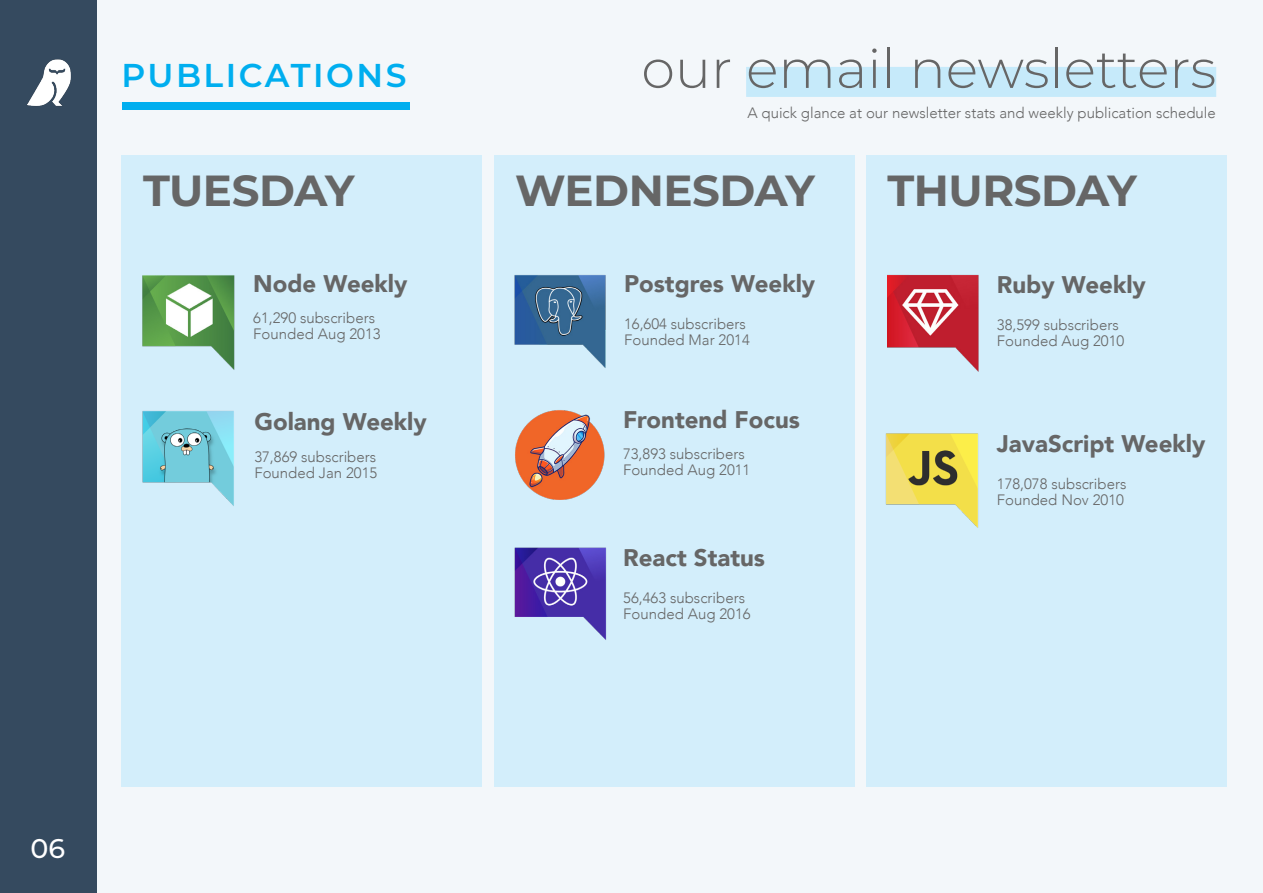
<style>
.page{position:relative;width:1263px;height:893px;background:#fff}
.page>*{position:absolute;margin:0;border:0;box-sizing:border-box;transform-origin:0 0}
.Paragraph_Style_1{font:300 54px "Montserrat";color:#666}
.Paragraph_Style_1-2{font:700 43.5px "Montserrat";letter-spacing:-.01em;color:#666}
.t1{font:600 33px "Montserrat";letter-spacing:.075em;color:#00aeef}
.Paragraph_Style_1-3{font:500 27px "Montserrat";color:#fff}
.Paragraph_Style_1-4{font:900 24px "Avenir";color:#666}
.Paragraph_Style_1-5{font:300 15px "Avenir";color:#666}
</style>
<div class="page">
<div style="left:96px;top:0;width:1167px;height:893px;background:#f3f7fa"></div>
<div style="left:0;top:0;width:96px;height:893px;background:#354a5f"></div>
<img style="left:27px;top:59px;width:44px;height:47px">
<div style="left:866px;top:155px;width:361px;height:631px;background:#d3eefb"></div>
<div style="left:494px;top:155px;width:361px;height:631px;background:#d3eefb"></div>
<div style="left:746px;top:67px;width:470px;height:30px;background:#c6eafa"></div>
<div style="left:122px;top:102px;width:288px;height:8px;background:#00aeef"></div>
<img style="left:885px;top:433px;width:94px;height:95px">
<img style="left:514px;top:275px;width:92px;height:93px">
<img style="left:514px;top:547px;width:93px;height:93px">
<img style="left:887px;top:274px;width:92px;height:98px">
<img style="left:515px;top:410px;width:90px;height:90px">
<div style="left:122px;top:155px;width:360px;height:631px;background:#d3eefb"></div>
<img style="left:142px;top:411px;width:92px;height:95px">
<img style="left:142px;top:275px;width:93px;height:95px">
<p class="t1" style="left:121px;top:52px;width:287px">PUBLICATIONS</p>
<p class="Paragraph_Style_1" style="left:641px;top:32px;width:576px">our email newsletters</p>
<p class="Paragraph_Style_1-5" style="left:747px;top:104px;width:470px">A quick glance at our newsletter stats and weekly publication schedule</p>
<p class="Paragraph_Style_1-2" style="left:143px;top:159px;width:213px">TUESDAY</p>
<p class="Paragraph_Style_1-2" style="left:515px;top:160px;width:302px">WEDNESDAY</p>
<p class="Paragraph_Style_1-2" style="left:887px;top:159px;width:251px">THURSDAY</p>
<p class="Paragraph_Style_1-4" style="left:253px;top:263px;width:156px">Node Weekly</p>
<p class="Paragraph_Style_1-5" style="left:253px;top:309px;width:123px">61,290 subscribers</p>
<p class="Paragraph_Style_1-5" style="left:253px;top:325px;width:129px">Founded Aug 2013</p>
<p class="Paragraph_Style_1-4" style="left:254px;top:401px;width:174px">Golang Weekly</p>
<p class="Paragraph_Style_1-5" style="left:254px;top:448px;width:123px">37,869 subscribers</p>
<p class="Paragraph_Style_1-5" style="left:254px;top:463px;width:124px">Founded Jan 2015</p>
<p class="Paragraph_Style_1-4" style="left:624px;top:263px;width:193px">Postgres Weekly</p>
<p class="Paragraph_Style_1-5" style="left:624px;top:315px;width:123px">16,604 subscribers</p>
<p class="Paragraph_Style_1-5" style="left:624px;top:331px;width:127px">Founded Mar 2014</p>
<p class="Paragraph_Style_1-4" style="left:623px;top:399px;width:178px">Frontend Focus</p>
<p class="Paragraph_Style_1-5" style="left:623px;top:445px;width:123px">73,893 subscribers</p>
<p class="Paragraph_Style_1-5" style="left:623px;top:461px;width:129px">Founded Aug 2011</p>
<p class="Paragraph_Style_1-4" style="left:623px;top:537px;width:143px">React Status</p>
<p class="Paragraph_Style_1-5" style="left:623px;top:589px;width:123px">56,463 subscribers</p>
<p class="Paragraph_Style_1-5" style="left:623px;top:605px;width:129px">Founded Aug 2016</p>
<p class="Paragraph_Style_1-4" style="left:997px;top:264px;width:150px">Ruby Weekly</p>
<p class="Paragraph_Style_1-5" style="left:997px;top:316px;width:123px">38,599 subscribers</p>
<p class="Paragraph_Style_1-5" style="left:997px;top:332px;width:129px">Founded Aug 2010</p>
<p class="Paragraph_Style_1-4" style="left:997px;top:423px;width:210px">JavaScript Weekly</p>
<p class="Paragraph_Style_1-5" style="left:997px;top:475px;width:131px">178,078 subscribers</p>
<p class="Paragraph_Style_1-5" style="left:997px;top:491px;width:129px">Founded Nov 2010</p>
<p class="Paragraph_Style_1-3" style="left:31px;top:829px;width:36px">06</p>
</div>
